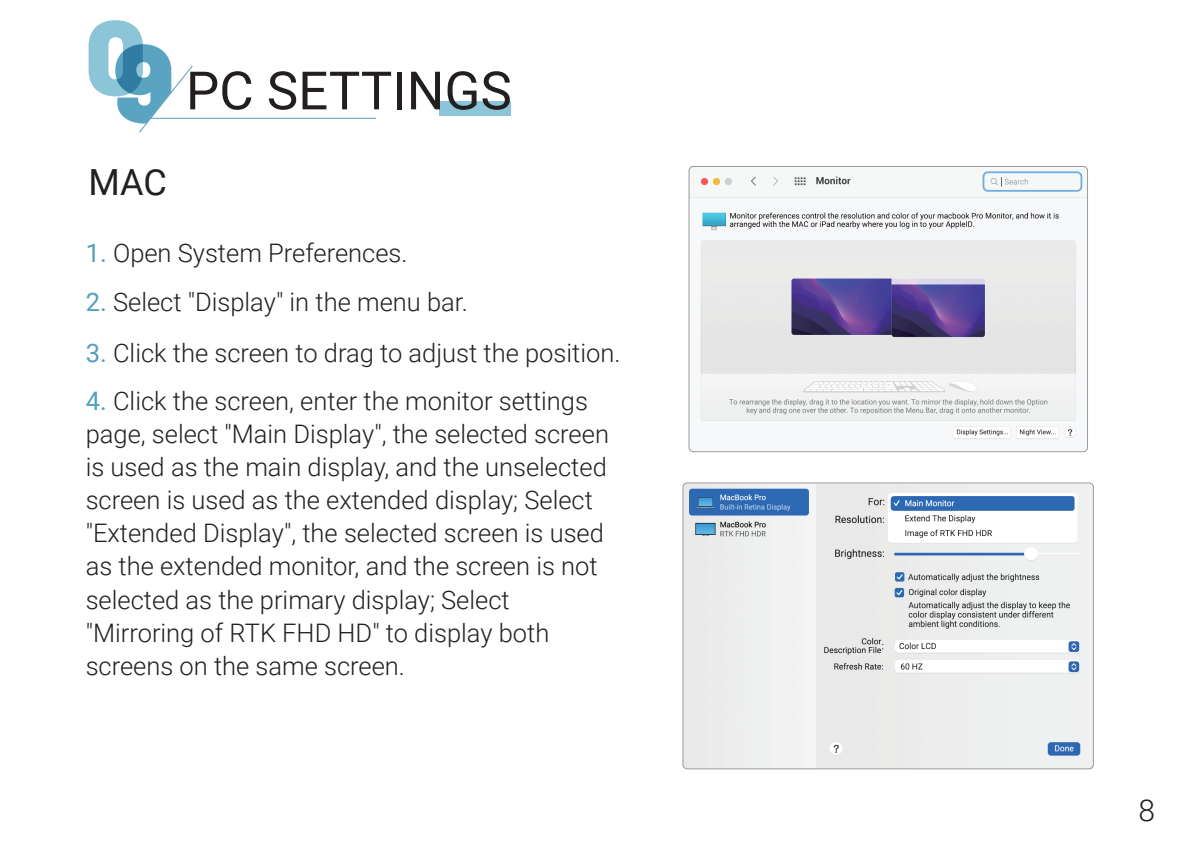
<style>
.page{position:relative;width:1191px;height:851px;background:#fff}
.page>*{position:absolute;margin:0;border:0;box-sizing:border-box;transform-origin:0 0}
.t1{font:52.8px "Roboto";color:#231f20}
.t2{font:36px "Roboto";color:#231f20}
.t3{font:300 30px "Roboto";color:#231f20}
.t4{font:300 25.5px/33px "Roboto";color:#231f20}
.s1{font-weight:400;color:#529fbe}
</style>
<div class="page">
<div style="left:439px;top:102px;width:71px;height:14px;background:#8cc4d8"></div>
<hr style="left:150px;top:118px;width:226px;height:1px;background:#5198b6">
<svg style="left:89px;top:20px;width:104px;height:113px"></svg>
<img style="left:690px;top:168px;width:396px;height:282px">
<div style="left:688px;top:166px;width:400px;height:286px;border:1px solid #999b9e;border-radius:4px"></div>
<img style="left:684px;top:483px;width:409px;height:285px">
<div style="left:682px;top:482px;width:411px;height:287px;border:1px solid #999b9e;border-radius:4px"></div>
<h2 class="t2" style="left:88px;top:157px;width:80px">MAC</h2>
<h1 class="t1" style="left:186px;top:54px;width:327px">PC SETTINGS</h1>
<p class="t4" style="left:86px;top:235px;width:323px"><span class="s1">1.</span> Open System Preferences.</p>
<p class="t4" style="left:86px;top:285px;width:384px"><span class="s1">2.</span> Select "Display" in the menu bar.</p>
<p class="t4" style="left:86px;top:335px;width:536px"><span class="s1">3.</span> Click the screen to drag to adjust the position.</p>
<p class="t4" style="left:86px;top:384px;width:525px"><span class="s1">4.</span> Click the screen, enter the monitor settings page, select "Main Display", the selected screen is used as the main display, and the unselected screen is used as the extended display; Select "Extended Display", the selected screen is used as the extended monitor, and the screen is not selected as the primary display; Select "Mirroring of RTK FHD HD" to display both screens on the same screen.</p>
<p class="t3" style="left:1138px;top:789px;width:18px">8</p>
</div>
